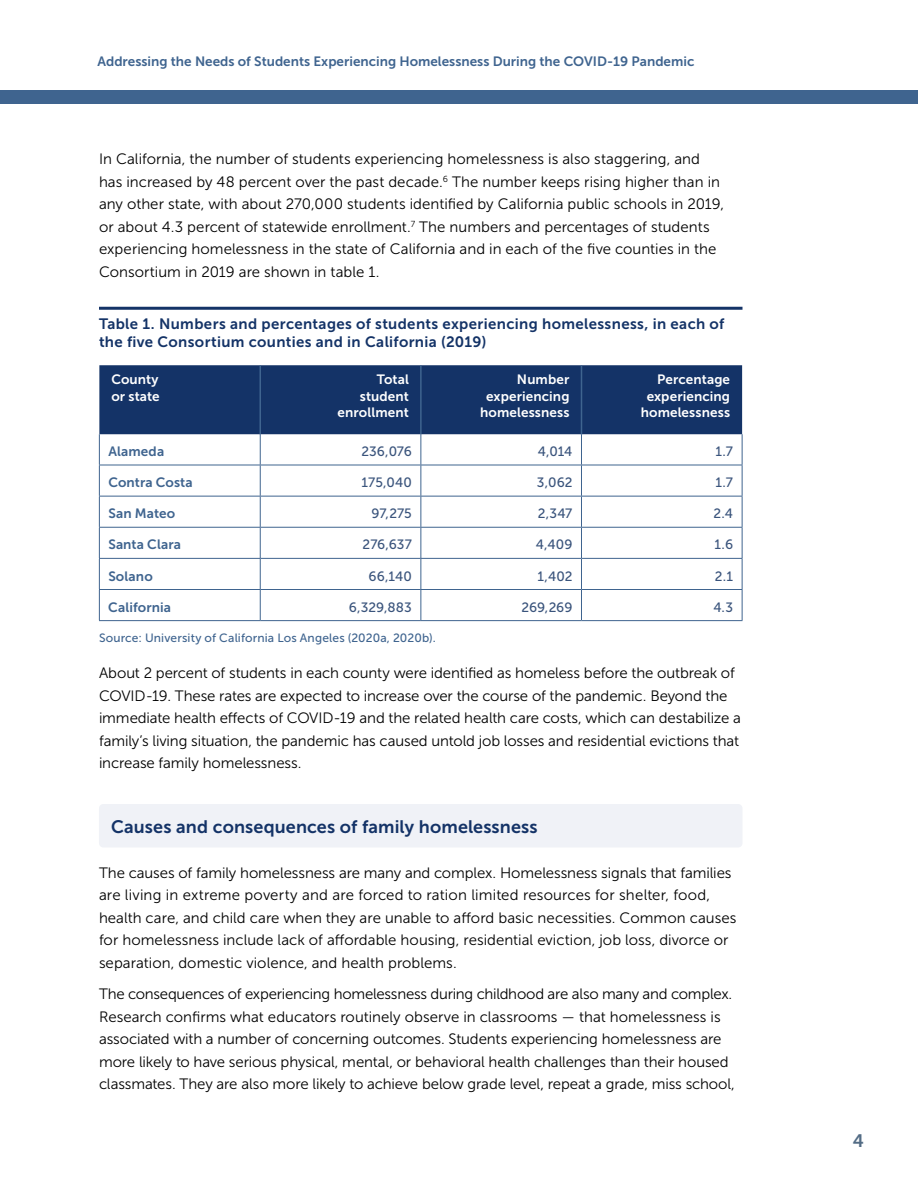
<style>
.page{position:relative;width:918px;height:1188px;background:#fff}
.page>*{position:absolute;margin:0;border:0;box-sizing:border-box;transform-origin:0 0}
.t1{font:18px "Museo Sans 700";letter-spacing:.005em;color:#143367}
.t2{font:18px "Museo Sans 700";color:#536c85}
.Body{font:15px/22.5px "Museo Sans 300";letter-spacing:-.005em;color:#000}
.Figure_Title{font:15px/18px "Museo Sans 700";letter-spacing:.025em;color:#143367}
.Table_Category{font:13.5px "Museo Sans 700";color:#3f648f}
.Table_Header{font:13.5px/16.5px "Museo Sans 700";letter-spacing:.01em;color:#fff;text-align:right}
.Table_Cell{font:13.5px "Museo Sans 500";color:#3a547c}
.Table_Source{font:12px "Museo Sans 500";letter-spacing:.015em;color:#3f648f}
</style>
<div class="page">
<div style="left:0;top:91px;width:918px;height:13px;background:#3f648f"></div>
<hr style="left:99px;top:307px;width:643px;height:3px;background:#143367">
<div style="left:99px;top:804px;width:643px;height:44px;background:#f0f2f7;border-radius:4px"></div>
<div style="left:99px;top:365px;width:643px;height:69px;background:#143367"></div>
<hr style="left:260px;top:434px;width:1px;height:31px;background:#3f648f">
<hr style="left:420px;top:434px;width:1px;height:31px;background:#3f648f">
<hr style="left:581px;top:434px;width:1px;height:31px;background:#3f648f">
<hr style="left:99px;top:465px;width:161px;height:1px;background:#3f648f">
<hr style="left:260px;top:465px;width:161px;height:1px;background:#3f648f">
<hr style="left:260px;top:465px;width:1px;height:31px;background:#3f648f">
<hr style="left:421px;top:465px;width:160px;height:1px;background:#3f648f">
<hr style="left:420px;top:465px;width:1px;height:31px;background:#3f648f">
<hr style="left:581px;top:465px;width:161px;height:1px;background:#3f648f">
<hr style="left:581px;top:465px;width:1px;height:31px;background:#3f648f">
<hr style="left:99px;top:496px;width:161px;height:1px;background:#3f648f">
<hr style="left:260px;top:496px;width:161px;height:1px;background:#3f648f">
<hr style="left:260px;top:496px;width:1px;height:31px;background:#3f648f">
<hr style="left:421px;top:496px;width:160px;height:1px;background:#3f648f">
<hr style="left:420px;top:496px;width:1px;height:31px;background:#3f648f">
<hr style="left:581px;top:496px;width:161px;height:1px;background:#3f648f">
<hr style="left:581px;top:496px;width:1px;height:31px;background:#3f648f">
<hr style="left:99px;top:527px;width:161px;height:1px;background:#3f648f">
<hr style="left:260px;top:527px;width:161px;height:1px;background:#3f648f">
<hr style="left:260px;top:528px;width:1px;height:30px;background:#3f648f">
<hr style="left:421px;top:527px;width:160px;height:1px;background:#3f648f">
<hr style="left:420px;top:528px;width:1px;height:30px;background:#3f648f">
<hr style="left:581px;top:527px;width:161px;height:1px;background:#3f648f">
<hr style="left:581px;top:528px;width:1px;height:30px;background:#3f648f">
<hr style="left:99px;top:558px;width:161px;height:1px;background:#3f648f">
<hr style="left:260px;top:558px;width:161px;height:1px;background:#3f648f">
<hr style="left:260px;top:559px;width:1px;height:30px;background:#3f648f">
<hr style="left:421px;top:558px;width:160px;height:1px;background:#3f648f">
<hr style="left:420px;top:559px;width:1px;height:30px;background:#3f648f">
<hr style="left:581px;top:558px;width:161px;height:1px;background:#3f648f">
<hr style="left:581px;top:559px;width:1px;height:30px;background:#3f648f">
<hr style="left:99px;top:589px;width:161px;height:1px;background:#3f648f">
<hr style="left:260px;top:589px;width:161px;height:1px;background:#3f648f">
<hr style="left:260px;top:590px;width:1px;height:30px;background:#3f648f">
<hr style="left:421px;top:589px;width:160px;height:1px;background:#3f648f">
<hr style="left:420px;top:590px;width:1px;height:30px;background:#3f648f">
<hr style="left:581px;top:589px;width:161px;height:1px;background:#3f648f">
<hr style="left:581px;top:590px;width:1px;height:30px;background:#3f648f">
<hr style="left:99px;top:620px;width:161px;height:1px;background:#3f648f">
<hr style="left:260px;top:620px;width:161px;height:1px;background:#3f648f">
<hr style="left:421px;top:620px;width:160px;height:1px;background:#3f648f">
<hr style="left:581px;top:620px;width:161px;height:1px;background:#3f648f">
<hr style="left:260px;top:365px;width:1px;height:69px;background:#3f648f">
<hr style="left:420px;top:365px;width:2px;height:69px;background:#3f648f">
<hr style="left:581px;top:365px;width:1px;height:69px;background:#3f648f">
<hr style="left:99px;top:434px;width:1px;height:31px;background:#3f648f">
<hr style="left:742px;top:434px;width:1px;height:31px;background:#3f648f">
<hr style="left:99px;top:465px;width:1px;height:31px;background:#3f648f">
<hr style="left:742px;top:465px;width:1px;height:31px;background:#3f648f">
<hr style="left:99px;top:496px;width:1px;height:31px;background:#3f648f">
<hr style="left:742px;top:496px;width:1px;height:31px;background:#3f648f">
<hr style="left:99px;top:528px;width:1px;height:30px;background:#3f648f">
<hr style="left:742px;top:528px;width:1px;height:30px;background:#3f648f">
<hr style="left:99px;top:559px;width:1px;height:30px;background:#3f648f">
<hr style="left:742px;top:559px;width:1px;height:30px;background:#3f648f">
<hr style="left:99px;top:590px;width:1px;height:30px;background:#3f648f">
<hr style="left:742px;top:590px;width:1px;height:30px;background:#3f648f">
<p class="Table_Category" style="left:98px;top:53px;width:598px">Addressing the Needs of Students Experiencing Homelessness During the COVID-19 Pandemic</p>
<p class="Body" style="left:99px;top:148px;width:627px">In California, the number of students experiencing homelessness is also staggering, and has increased by 48 percent over the past decade.<sup>6</sup> The number keeps rising higher than in any other state, with about 270,000 students identified by California public schools in 2019, or about 4.3 percent of statewide enrollment.<sup>7</sup> The numbers and percentages of students experiencing homelessness in the state of California and in each of the five counties in the Consortium in 2019 are shown in table 1.</p>
<p class="Figure_Title" style="left:99px;top:315px;width:627px">Table 1. Numbers and percentages of students experiencing homelessness, in each of the five Consortium counties and in California (2019)</p>
<p class="Table_Header" style="left:111px;top:371px;width:50px;text-align:left">County or state</p>
<p class="Table_Header" style="left:338px;top:371px;width:73px">Total student enrollment</p>
<p class="Table_Header" style="left:480px;top:371px;width:91px">Number experiencing homelessness</p>
<p class="Table_Header" style="left:641px;top:371px;width:91px">Percentage experiencing homelessness</p>
<p class="Table_Category" style="left:108px;top:444px;width:57px">Alameda</p>
<p class="Table_Cell" style="left:361px;top:444px;width:52px">236,076</p>
<p class="Table_Cell" style="left:538px;top:444px;width:36px">4,014</p>
<p class="Table_Cell" style="left:715px;top:444px;width:19px">1.7</p>
<p class="Table_Category" style="left:108px;top:475px;width:86px">Contra Costa</p>
<p class="Table_Cell" style="left:362px;top:475px;width:52px">175,040</p>
<p class="Table_Cell" style="left:537px;top:475px;width:37px">3,062</p>
<p class="Table_Cell" style="left:715px;top:475px;width:19px">1.7</p>
<p class="Table_Category" style="left:108px;top:506px;width:68px">San Mateo</p>
<p class="Table_Cell" style="left:372px;top:506px;width:42px">97,275</p>
<p class="Table_Cell" style="left:538px;top:506px;width:36px">2,347</p>
<p class="Table_Cell" style="left:713px;top:506px;width:21px">2.4</p>
<p class="Table_Category" style="left:108px;top:537px;width:74px">Santa Clara</p>
<p class="Table_Cell" style="left:363px;top:537px;width:51px">276,637</p>
<p class="Table_Cell" style="left:536px;top:537px;width:38px">4,409</p>
<p class="Table_Cell" style="left:714px;top:537px;width:20px">1.6</p>
<p class="Table_Category" style="left:108px;top:568px;width:46px">Solano</p>
<p class="Table_Cell" style="left:369px;top:568px;width:45px">66,140</p>
<p class="Table_Cell" style="left:538px;top:568px;width:36px">1,402</p>
<p class="Table_Cell" style="left:715px;top:568px;width:20px">2.1</p>
<p class="Table_Category" style="left:108px;top:599px;width:64px">California</p>
<p class="Table_Cell" style="left:349px;top:600px;width:65px">6,329,883</p>
<p class="Table_Cell" style="left:521px;top:600px;width:53px">269,269</p>
<p class="Table_Cell" style="left:713px;top:600px;width:21px">4.3</p>
<p class="Table_Source" style="left:99px;top:631px;width:338px">Source: University of California Los Angeles (2020a, 2020b).</p>
<p class="Body" style="left:99px;top:662px;width:643px">About 2 percent of students in each county were identified as homeless before the outbreak of COVID-19. These rates are expected to increase over the course of the pandemic. Beyond the immediate health effects of COVID-19 and the related health care costs, which can destabilize a family’s living situation, the pandemic has caused untold job losses and residential evictions that increase family homelessness.</p>
<h3 class="t1" style="left:111px;top:816px;width:428px">Causes and consequences of family homelessness</h3>
<p class="Body" style="left:99px;top:861px;width:639px">The causes of family homelessness are many and complex. Homelessness signals that families are living in extreme poverty and are forced to ration limited resources for shelter, food, health care, and child care when they are unable to afford basic necessities. Common causes for homelessness include lack of affordable housing, residential eviction, job loss, divorce or separation, domestic violence, and health problems.</p>
<p class="Body" style="left:99px;top:983px;width:637px">The consequences of experiencing homelessness during childhood are also many and complex.<br>Research confirms what educators routinely observe in classrooms — that homelessness is associated with a number of concerning outcomes. Students experiencing homelessness are more likely to have serious physical, mental, or behavioral health challenges than their housed classmates. They are also more likely to achieve below grade level, repeat a grade, miss school,</p>
<p class="t2" style="left:853px;top:1131px;width:13px">4</p>
</div>
